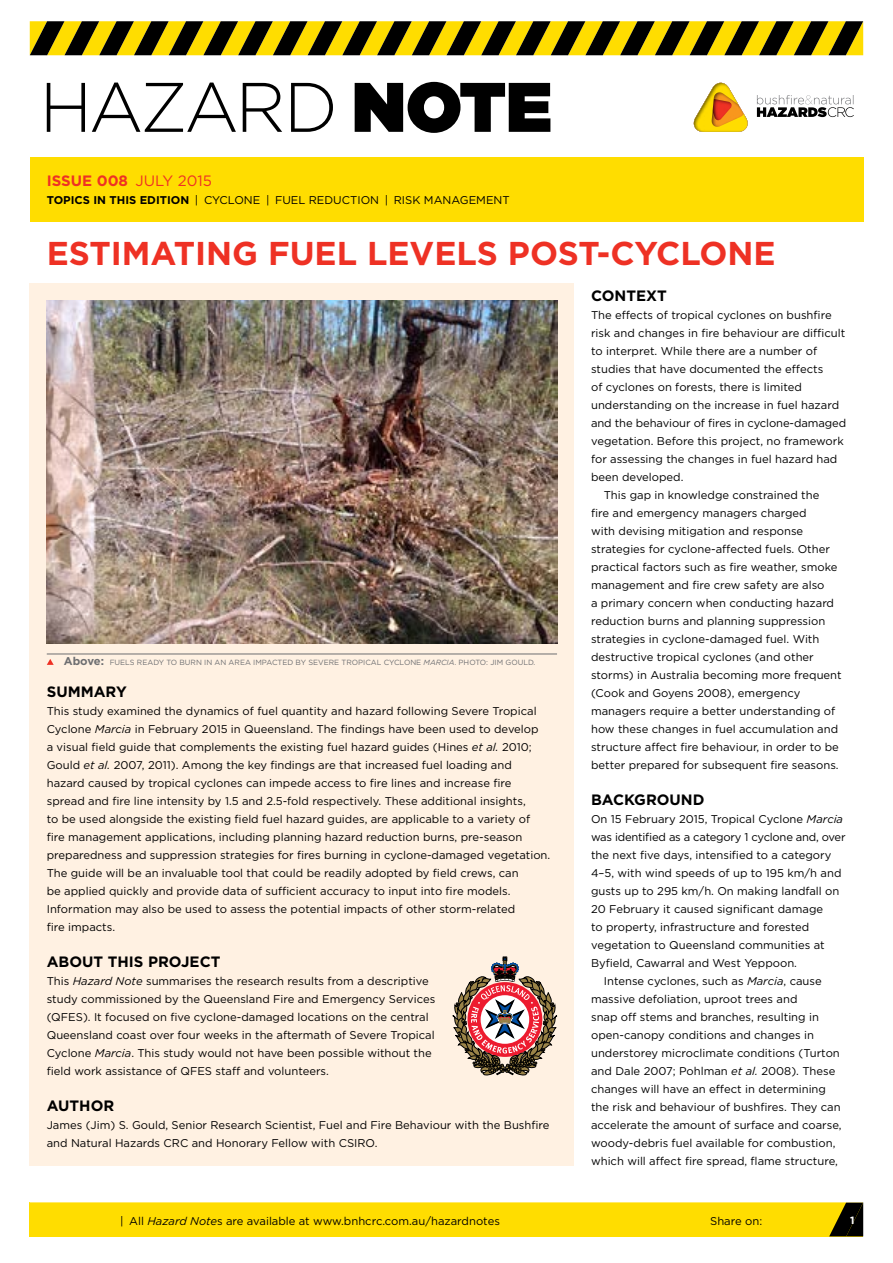
<style>
.page{position:relative;width:893px;height:1263px;background:#fff}
.page>*{position:absolute;margin:0;border:0;box-sizing:border-box;transform-origin:0 0}
.Main_heading{font:700 33px "Gotham";color:#ee3124}
.Black_subheader{font:700 15px "Gotham";color:#000}
.Issue_details{font:700 15px "Gotham";color:#ee3124}
.Body_Text_first{font:11.25px/18px "Gotham";color:#000}
.Body_Text{font:11.25px/18px "Gotham";color:#000}
.Topics{font:11.25px "Gotham";color:#000}
.t1{font:700 10.5px "Gotham";color:#fff}
.t2{font:7.5px "Gotham";color:#6d6e71}
.s1{font-weight:400}
.s2{font-weight:700}
.s3{font-style:italic}
.s4{font-weight:700;font-size:11.25px}
</style>
<div class="page">
<div style="left:30px;top:283px;width:544px;height:882px;background:#fff1e2"></div>
<img style="left:47px;top:300px;width:510px;height:343px">
<hr style="left:47px;top:654px;width:510px;height:1px;background:#6d6e71">
<svg style="left:47px;top:659px;width:7px;height:6px"></svg>
<svg style="left:453px;top:957px;width:104px;height:118px"></svg>
<div style="left:30px;top:1202px;width:833px;height:34px;background:#fd0"></div>
<svg style="left:829px;top:1202px;width:34px;height:34px"></svg>
<svg style="left:30px;top:21px;width:833px;height:34px;background:#806f04"></svg>
<svg style="left:757px;top:95px;width:97px;height:22px"></svg>
<svg style="left:693px;top:83px;width:55px;height:49px"></svg>
<svg style="left:47px;top:82px;width:503px;height:51px"></svg>
<div style="left:30px;top:157px;width:833px;height:64px;background:#fd0"></div>
<p class="Issue_details" style="left:47px;top:171px;width:167px">ISSUE 008 <span class="s1">JULY 2015</span></p>
<p class="Topics" style="left:47px;top:193px;width:464px"><span class="s2">TOPICS IN THIS EDITION</span> | CYCLONE | FUEL REDUCTION | RISK MANAGEMENT</p>
<p class="Main_heading" style="left:47px;top:231px;width:730px">ESTIMATING FUEL LEVELS POST-CYCLONE</p>
<p class="Black_subheader" style="left:591px;top:286px;width:77px">CONTEXT</p>
<p class="Body_Text_first" style="left:591px;top:306px;width:257px">The effects of tropical cyclones on bushfire risk and changes in fire behaviour are difficult to interpret. While there are a number of studies that have documented the effects<br>of cyclones on forests, there is limited understanding on the increase in fuel hazard and the behaviour of fires in cyclone-damaged vegetation. Before this project, no framework for assessing the changes in fuel hazard had been developed.</p>
<p class="Body_Text" style="left:591px;top:486px;width:252px;text-indent:13px">This gap in knowledge constrained the<br>fire and emergency managers charged<br>with devising mitigation and response strategies for cyclone-affected fuels. Other practical factors such as fire weather, smoke management and fire crew safety are also<br>a primary concern when conducting hazard reduction burns and planning suppression strategies in cyclone-damaged fuel. With destructive tropical cyclones (and other storms) in Australia becoming more frequent (Cook and Goyens 2008), emergency managers require a better understanding of how these changes in fuel accumulation and structure affect fire behaviour, in order to be better prepared for subsequent fire seasons.</p>
<p class="Black_subheader" style="left:591px;top:790px;width:115px">BACKGROUND</p>
<p class="Body_Text_first" style="left:591px;top:810px;width:256px">On 15 February 2015, Tropical Cyclone <span class="s3">Marcia </span>was identified as a category 1 cyclone and, over the next five days, intensified to a category 4–5, with wind speeds of up to 195 km/h and gusts up to 295 km/h. On making landfall on 20 February it caused significant damage<br>to property, infrastructure and forested vegetation to Queensland communities at Byfield, Cawarral and West Yeppoon.</p>
<p class="Body_Text" style="left:591px;top:972px;width:252px;text-indent:13px">Intense cyclones, such as <span class="s3">Marcia</span>, cause massive defoliation, uproot trees and<br>snap off stems and branches, resulting in open-canopy conditions and changes in understorey microclimate conditions (Turton and Dale 2007; Pohlman <span class="s3">et al.</span> 2008). These changes will have an effect in determining the risk and behaviour of bushfires. They can accelerate the amount of surface and coarse, woody-debris fuel available for combustion, which will affect fire spread, flame structure,</p>
<p class="t2" style="left:64px;top:657px;width:473px"><span class="s4">Above:</span> FUELS READY TO BURN IN AN AREA IMPACTED BY SEVERE TROPICAL CYCLONE <span class="s3">MARCIA</span>. PHOTO: JIM GOULD.</p>
<p class="Black_subheader" style="left:47px;top:682px;width:82px">SUMMARY</p>
<p class="Body_Text_first" style="left:47px;top:702px;width:505px">This study examined the dynamics of fuel quantity and hazard following Severe Tropical Cyclone <span class="s3">Marcia</span> in February 2015 in Queensland. The findings have been used to develop<br>a visual field guide that complements the existing fuel hazard guides (Hines <span class="s3">et al.</span> 2010; Gould <span class="s3">et al.</span> 2007, 2011). Among the key findings are that increased fuel loading and hazard caused by tropical cyclones can impede access to fire lines and increase fire spread and fire line intensity by 1.5 and 2.5-fold respectively. These additional insights,<br>to be used alongside the existing field fuel hazard guides, are applicable to a variety of fire management applications, including planning hazard reduction burns, pre-season preparedness and suppression strategies for fires burning in cyclone-damaged vegetation.<br>The guide will be an invaluable tool that could be readily adopted by field crews, can<br>be applied quickly and provide data of sufficient accuracy to input into fire models.<br>Information may also be used to assess the potential impacts of other storm-related<br>fire impacts.</p>
<p class="Black_subheader" style="left:47px;top:952px;width:175px">ABOUT THIS PROJECT</p>
<p class="Body_Text_first" style="left:47px;top:972px;width:390px">This <span class="s3">Hazard Note</span> summarises the research results from a descriptive study commissioned by the Queensland Fire and Emergency Services (QFES). It focused on five cyclone-damaged locations on the central Queensland coast over four weeks in the aftermath of Severe Tropical Cyclone <span class="s3">Marcia</span>. This study would not have been possible without the field work assistance of QFES staff and volunteers.</p>
<p class="Black_subheader" style="left:47px;top:1096px;width:69px">AUTHOR</p>
<p class="Body_Text_first" style="left:47px;top:1116px;width:504px">James (Jim) S. Gould, Senior Research Scientist, Fuel and Fire Behaviour with the Bushfire and Natural Hazards CRC and Honorary Fellow with CSIRO.</p>
<p class="Body_Text_first" style="left:120px;top:1211px;width:381px">| All <span class="s3">Hazard Note</span>s are available at www.bnhcrc.com.au/hazardnotes</p>
<p class="Body_Text_first" style="left:710px;top:1212px;width:54px">Share on:</p>
<p class="t1" style="left:850px;top:1213px;width:6px">1</p>
</div>
